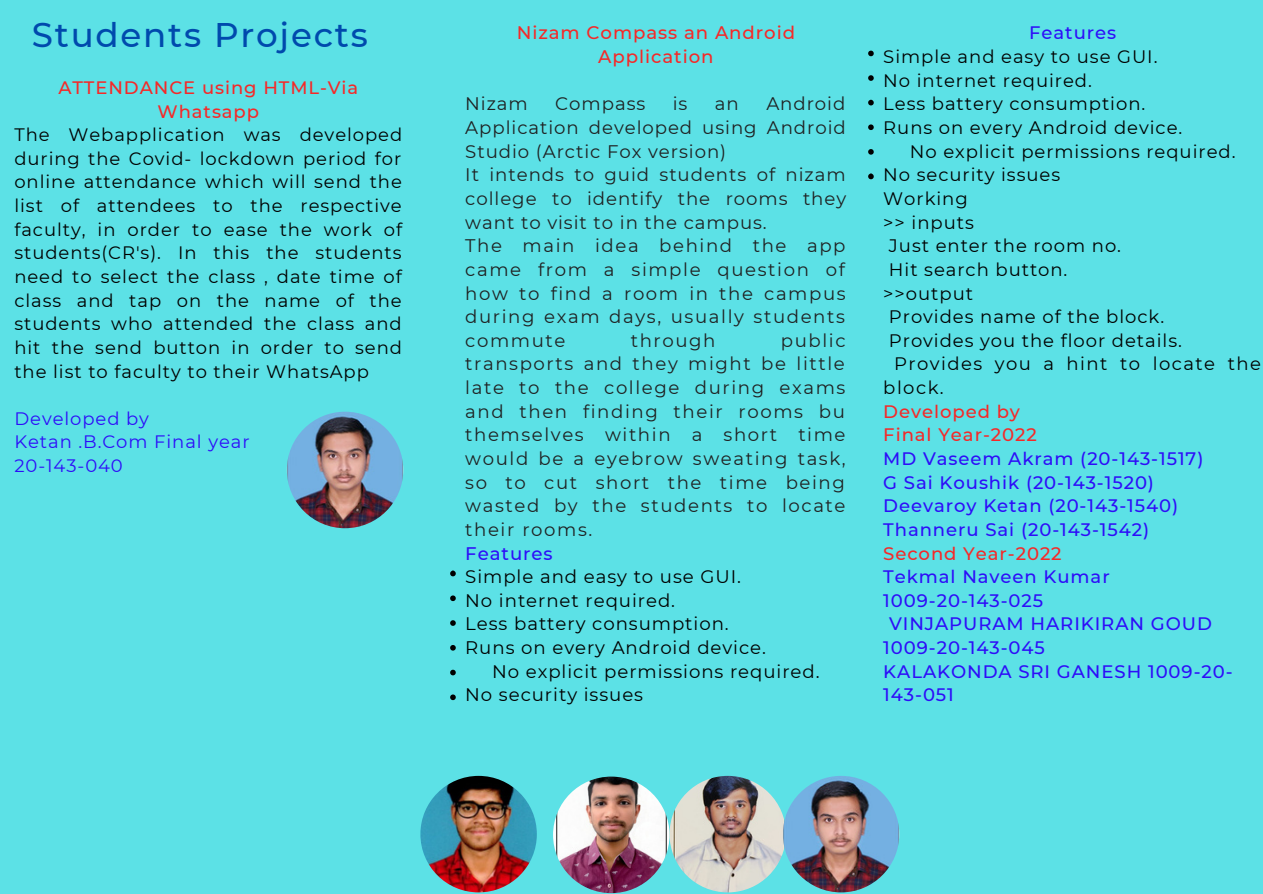
<style>
.page{position:relative;width:1263px;height:894px;background:#fff}
.page>*{position:absolute;margin:0;border:0;box-sizing:border-box;transform-origin:0 0}
.t1{font:500 34.05px "Montserrat";letter-spacing:.05em;color:#004aad}
.t2{font:18.15px/23.5px "Montserrat";letter-spacing:.05em;color:#1f2122}
.t3{font:18.15px/23.5px "Montserrat";letter-spacing:.085em;color:#1f2122;text-align:justify}
.t4{font:18.15px "Montserrat";letter-spacing:.05em;color:#000}
.t5{font:500 18.15px/23.5px "Montserrat";letter-spacing:.05em;color:#f62828;text-align:center}
.t6{font:500 18.15px "Montserrat";letter-spacing:.05em;color:#2e0df8}
.t7{font:18px/23.5px "Montserrat";letter-spacing:.05em;color:#000;text-align:justify}
.t8{font:500 18px/23.5px "Montserrat";letter-spacing:.05em;color:#2e0df8}
.t9{font:500 18px/23.5px "Montserrat";letter-spacing:.05em;color:#f62828;text-align:center}
.t10{font:18px/23.5px "Montserrat";letter-spacing:.05em;color:#2e0df8}
.t11{font:18px "Montserrat";letter-spacing:.08em;color:#000}
</style>
<div class="page">
<div style="left:0;top:0;width:1263px;height:893px;background:#5ce1e6"></div>
<svg style="left:450px;top:570px;width:6px;height:6px"></svg>
<svg style="left:450px;top:595px;width:6px;height:6px"></svg>
<svg style="left:450px;top:620px;width:6px;height:5px"></svg>
<svg style="left:450px;top:645px;width:6px;height:5px"></svg>
<svg style="left:450px;top:669px;width:6px;height:6px"></svg>
<svg style="left:450px;top:694px;width:6px;height:6px"></svg>
<img style="left:287px;top:411px;width:116px;height:117px;border-radius:50%">
<svg style="left:868px;top:51px;width:6px;height:5px"></svg>
<svg style="left:868px;top:75px;width:6px;height:6px"></svg>
<svg style="left:868px;top:100px;width:6px;height:5px"></svg>
<svg style="left:868px;top:124px;width:6px;height:6px"></svg>
<svg style="left:868px;top:149px;width:6px;height:6px"></svg>
<svg style="left:868px;top:174px;width:6px;height:5px"></svg>
<img style="left:420px;top:775px;width:117px;height:117px;border-radius:50%">
<img style="left:553px;top:776px;width:116px;height:116px;border-radius:50%">
<img style="left:669px;top:775px;width:117px;height:117px;border-radius:50%">
<img style="left:783px;top:775px;width:116px;height:117px;border-radius:50%">
<h1 class="t1" style="left:32px;top:14px;width:338px">Students Projects</h1>
<p class="t5" style="left:517px;top:21px;width:280px">Nizam Compass an Android<br>Application</p>
<p class="t3" style="left:465px;top:92px;width:64px">Nizam</p>
<p class="t2" style="left:555px;top:92px;width:92px">Compass</p>
<p class="t3" style="left:673px;top:92px;width:16px">is</p>
<p class="t3" style="left:715px;top:92px;width:25px">an</p>
<p class="t9" style="left:58px;top:76px;width:301px">ATTENDANCE using HTML-Via<br>Whatsapp</p>
<p class="t7" style="left:14px;top:123px;width:389px">The Webapplication was developed during the Covid- lockdown period for online attendance which will send the list of attendees to the respective faculty, in order to ease the work of students(CR's). In this the students need to select the class , date time of class and tap on the name of the students who attended the class and hit the send button in order to send the list to faculty to their WhatsApp</p>
<p class="t10" style="left:14px;top:406px;width:237px">Developed by<br>Ketan .B.Com Final year<br>20-143-040</p>
<p class="t2" style="left:465px;top:92px;width:382px;text-indent:301px">Android<br>Application developed using Android<br>Studio (Arctic Fox version)<br>It intends to guid students of nizam college to identify the rooms they want to visit to in the campus.<br>The main idea behind the app came from a simple question of how to find a room in the campus during exam days, usually students commute</p>
<p class="t3" style="left:465px;top:328px;width:382px;text-indent:316px">public transports and they might be little late to the college during exams and then finding their rooms bu themselves within a short time would be a eyebrow sweating task, so to cut short the time being wasted by the students to locate their rooms.</p>
<p class="t6" style="left:465px;top:541px;width:89px">Features</p>
<p class="t4" style="left:465px;top:565px;width:277px">Simple and easy to use GUI.</p>
<p class="t4" style="left:465px;top:589px;width:211px">No internet required.</p>
<p class="t4" style="left:465px;top:612px;width:265px">Less battery consumption.</p>
<p class="t4" style="left:465px;top:636px;width:302px">Runs on every Android device.</p>
<p class="t4" style="left:492px;top:660px;width:329px">No explicit permissions required.</p>
<p class="t4" style="left:465px;top:683px;width:179px">No security issues</p>
<p class="t3" style="left:631px;top:328px;width:86px">through</p>
<p class="t8" style="left:1029px;top:21px;width:88px">Features</p>
<p class="t7" style="left:883px;top:45px;width:276px">Simple and easy to use GUI.</p>
<p class="t7" style="left:883px;top:68px;width:210px">No internet required.</p>
<p class="t7" style="left:883px;top:92px;width:263px">Less battery consumption.</p>
<p class="t7" style="left:883px;top:116px;width:301px">Runs on every Android device.</p>
<p class="t7" style="left:910px;top:139px;width:327px">No explicit permissions required.</p>
<p class="t7" style="left:883px;top:163px;width:178px">No security issues</p>
<p class="t7" style="left:883px;top:187px;width:86px">Working</p>
<p class="t7" style="left:883px;top:210px;width:92px">&gt;&gt; inputs</p>
<p class="t7" style="left:889px;top:234px;width:234px">Just enter the room no.</p>
<p class="t7" style="left:889px;top:257px;width:180px">Hit search button.</p>
<p class="t7" style="left:883px;top:281px;width:91px">&gt;&gt;output</p>
<p class="t7" style="left:889px;top:305px;width:277px">Provides name of the block.</p>
<p class="t7" style="left:889px;top:328px;width:294px">Provides you the floor details.</p>
<p class="t11" style="left:894px;top:353px;width:369px">Provides you a hint to locate the</p>
<p class="t7" style="left:883px;top:376px;width:62px">block.</p>
<p class="t9" style="left:883px;top:399px;width:155px;text-align:left">Developed by<br>Final Year-2022</p>
<p class="t8" style="left:883px;top:446px;width:322px">MD Vaseem Akram (20-143-1517)<br>G Sai Koushik (20-143-1520)<br>Deevaroy Ketan (20-143-1540)<br>Thanneru Sai (20-143-1542)</p>
<p class="t9" style="left:883px;top:541px;width:180px">Second Year-2022</p>
<p class="t8" style="left:883px;top:564px;width:228px">Tekmal Naveen Kumar</p>
<p class="t8" style="left:883px;top:588px;width:161px">1009-20-143-025</p>
<p class="t8" style="left:889px;top:612px;width:324px">VINJAPURAM HARIKIRAN GOUD</p>
<p class="t8" style="left:883px;top:635px;width:163px">1009-20-143-045</p>
<p class="t8" style="left:883px;top:659px;width:351px">KALAKONDA SRI GANESH 1009-20-</p>
<p class="t8" style="left:883px;top:683px;width:72px">143-051</p>
</div>
